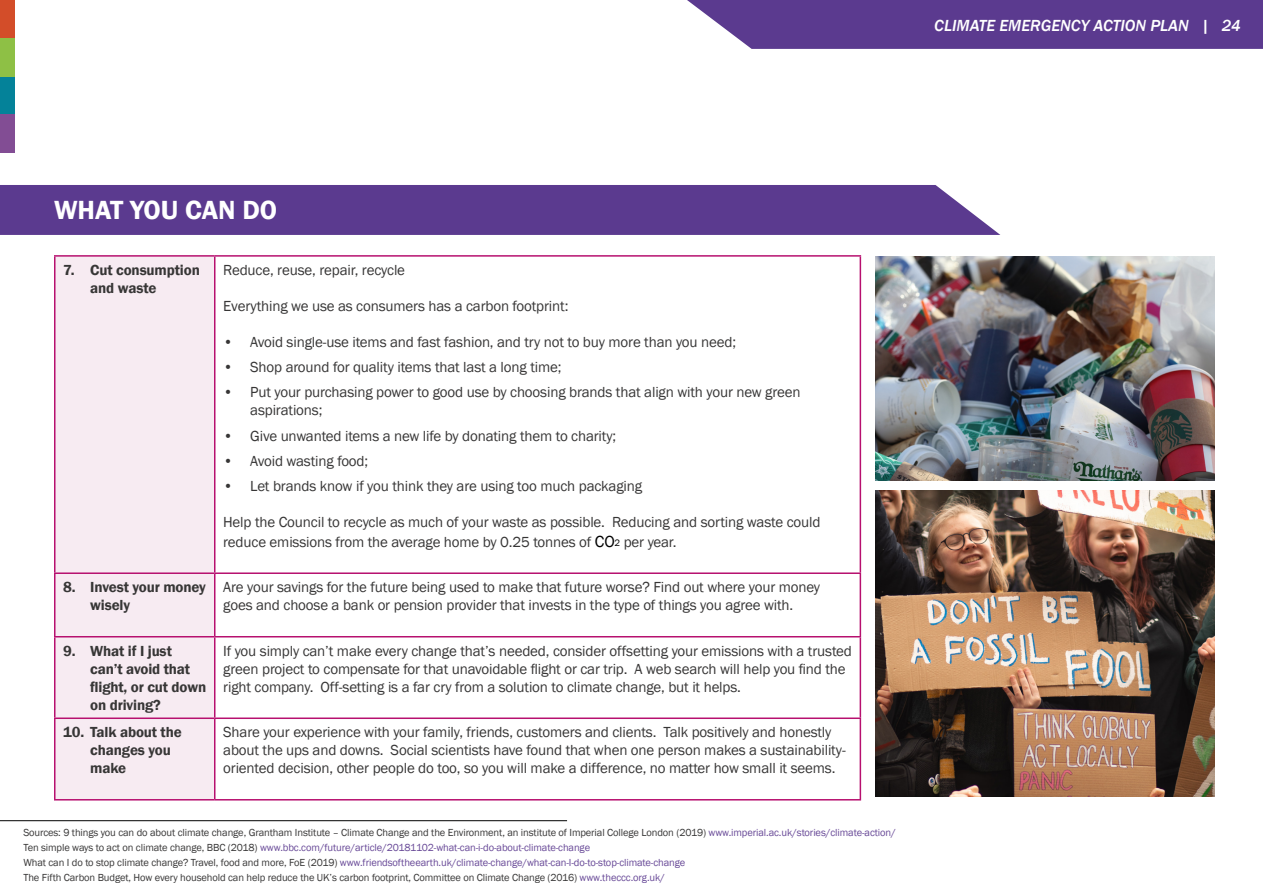
<style>
.page{position:relative;width:1263px;height:893px;background:#fff}
.page>*{position:absolute;margin:0;border:0;box-sizing:border-box;transform-origin:0 0}
.t1{font:600 27px "Franklin Gothic";color:#fff}
.t2{font:italic 500 16.5px "Franklin Gothic";color:#fff}
.t3{font:15px/18px "Franklin Gothic";letter-spacing:-.01em;color:#373636}
.t4{font:600 15px/18px "Franklin Gothic";letter-spacing:-.01em;color:#373636}
.t5{font:10.5px/15px "Franklin Gothic";letter-spacing:-.01em;color:#373636}
.s1{font-size:16.5px;color:#000}
.s2{font-size:9.6px;color:#000}
.s3{color:#664796}
</style>
<div class="page">
<div style="left:0;top:185px;width:1000px;height:50px;background:#5b3a8f"></div>
<div style="left:56px;top:257px;width:158px;height:542px;background:#f7ebf2"></div>
<hr style="left:54px;top:255px;width:161px;height:2px;background:#b7106f">
<hr style="left:54px;top:257px;width:2px;height:315px;background:#b7106f">
<hr style="left:54px;top:572px;width:161px;height:2px;background:#b7106f">
<hr style="left:54px;top:574px;width:2px;height:62px;background:#b7106f">
<hr style="left:54px;top:636px;width:161px;height:1px;background:#b7106f">
<hr style="left:54px;top:637px;width:2px;height:80px;background:#b7106f">
<hr style="left:54px;top:717px;width:161px;height:2px;background:#b7106f">
<hr style="left:54px;top:719px;width:2px;height:80px;background:#b7106f">
<hr style="left:54px;top:799px;width:161px;height:1px;background:#b7106f">
<hr style="left:215px;top:255px;width:646px;height:2px;background:#b7106f">
<hr style="left:214px;top:257px;width:1px;height:315px;background:#b7106f">
<hr style="left:860px;top:257px;width:1px;height:315px;background:#b7106f">
<hr style="left:215px;top:572px;width:646px;height:2px;background:#b7106f">
<hr style="left:214px;top:574px;width:1px;height:62px;background:#b7106f">
<hr style="left:860px;top:574px;width:1px;height:62px;background:#b7106f">
<hr style="left:215px;top:636px;width:646px;height:1px;background:#b7106f">
<hr style="left:214px;top:637px;width:1px;height:80px;background:#b7106f">
<hr style="left:860px;top:637px;width:1px;height:80px;background:#b7106f">
<hr style="left:215px;top:717px;width:646px;height:2px;background:#b7106f">
<hr style="left:214px;top:719px;width:1px;height:80px;background:#b7106f">
<hr style="left:860px;top:719px;width:1px;height:80px;background:#b7106f">
<hr style="left:215px;top:799px;width:646px;height:1px;background:#b7106f">
<img style="left:875px;top:490px;width:339px;height:306px">
<hr style="left:0;top:820px;width:567px;height:1px;background:#000">
<img style="left:875px;top:256px;width:339px;height:224px">
<div style="left:0;top:0;width:15px;height:38px;background:#d34d29"></div>
<div style="left:0;top:77px;width:15px;height:38px;background:#048299"></div>
<div style="left:0;top:38px;width:15px;height:39px;background:#8ec045"></div>
<div style="left:0;top:115px;width:15px;height:38px;background:#824d94"></div>
<svg style="left:687px;top:0;width:576px;height:49px;background:#644595"></svg>
<p class="t2" style="left:934px;top:16px;width:308px">CLIMATE EMERGENCY ACTION PLAN | 24</p>
<h1 class="t1" style="left:54px;top:193px;width:225px">WHAT YOU CAN DO</h1>
<p class="t4" style="left:90px;top:261px;width:111px;text-indent:-27px">7. Cut consumption and waste</p>
<p class="t3" style="left:223px;top:261px;width:183px">Reduce, reuse, repair, recycle</p>
<p class="t3" style="left:223px;top:297px;width:347px">Everything we use as consumers has a carbon footprint:</p>
<p class="t3" style="left:223px;top:333px;width:514px">• Avoid single-use items and fast fashion, and try not to buy more than you need;</p>
<p class="t3" style="left:223px;top:358px;width:340px">• Shop around for quality items that last a long time;</p>
<p class="t3" style="left:250px;top:384px;width:552px;text-indent:-27px">• Put your purchasing power to good use by choosing brands that align with your new green aspirations;</p>
<p class="t3" style="left:223px;top:427px;width:394px">• Give unwanted items a new life by donating them to charity;</p>
<p class="t3" style="left:223px;top:452px;width:147px">• Avoid wasting food;</p>
<p class="t3" style="left:223px;top:477px;width:420px">• Let brands know if you think they are using too much packaging</p>
<p class="t3" style="left:223px;top:512px;width:599px;line-height:19.8px">Help the Council to recycle as much of your waste as possible. Reducing and sorting waste could reduce emissions from the average home by 0.25 tonnes of <span class="s1">CO</span><span class="s2">2</span> per year.</p>
<p class="t4" style="left:90px;top:578px;width:117px;text-indent:-27px">8. Invest your money wisely</p>
<p class="t3" style="left:223px;top:579px;width:598px">Are your savings for the future being used to make that future worse? Find out where your money goes and choose a bank or pension provider that invests in the type of things you agree with.</p>
<p class="t4" style="left:90px;top:642px;width:117px;text-indent:-27px">9. What if I just can’t avoid that flight, or cut down on driving?</p>
<p class="t3" style="left:223px;top:642px;width:630px">If you simply can’t make every change that’s needed, consider offsetting your emissions with a trusted green project to compensate for that unavoidable flight or car trip. A web search will help you find the right company. Off-setting is a far cry from a solution to climate change, but it helps.</p>
<p class="t4" style="left:90px;top:723px;width:93px;text-indent:-27px">10. Talk about the changes you make</p>
<p class="t3" style="left:223px;top:724px;width:624px">Share your experience with your family, friends, customers and clients. Talk positively and honestly about the ups and downs. Social scientists have found that when one person makes a sustainability&shy;oriented decision, other people do too, so you will make a difference, no matter how small it seems.</p>
<p class="t5" style="left:23px;top:825px;width:874px">Sources: 9 things you can do about climate change, Grantham Institute – Climate Change and the Environment, an institute of Imperial College London (2019) <span class="s3">www.imperial.ac.uk/stories/climate-action/ </span>Ten simple ways to act on climate change, BBC (2018) <span class="s3">www.bbc.com/future/article/20181102-what-can-i-do-about-climate-change<br></span>What can I do to stop climate change? Travel, food and more, FoE (2019) <span class="s3">www.friendsoftheearth.uk/climate-change/what-can-I-do-to-stop-climate-change<br></span>The Fifth Carbon Budget, How every household can help reduce the UK’s carbon footprint, Committee on Climate Change (2016) <span class="s3">www.theccc.org.uk/</span></p>
</div>
